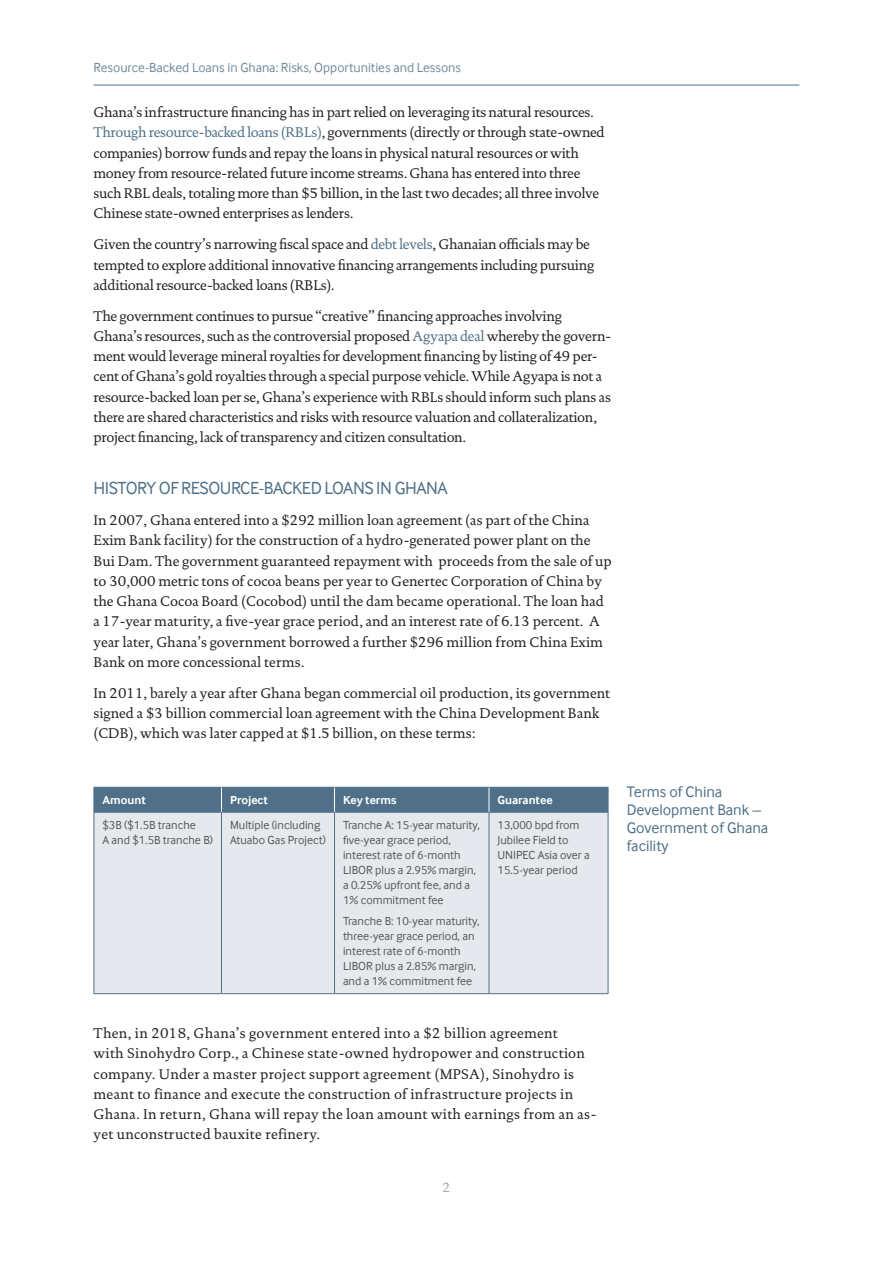
<style>
.page{position:relative;width:893px;height:1263px;background:#fff}
.page>*{position:absolute;margin:0;border:0;box-sizing:border-box;transform-origin:0 0}
.Subhead_1{font:18px "Inter Face";letter-spacing:-.025em;color:#4f7088}
.Table_chart_head{font:15.75px/18px "Inter Face";color:#4f7088}
.Body{font:14.25px/20.2px "DTL Documenta T";letter-spacing:-.01em;color:#231f20}
.Body-2{font:14.25px/20.2px "DTL Documenta T";letter-spacing:.02em;color:#231f20}
.t1{font:13.5px "Inter Face";color:#728b9f}
.t2{font:13.5px "DTL Documenta T";color:#a8a9ad}
.Table_text_body{font:12px/15px "Inter Face";color:#57585a}
.Table_text_header{font:700 12px "Inter Face";color:#fff}
.s1{color:#4f7088}
</style>
<div class="page">
<hr style="left:94px;top:85px;width:705px;height:1px;background:#4f7088">
<div style="left:95px;top:813px;width:513px;height:180px;background:#e6e8ed"></div>
<hr style="left:94px;top:812px;width:127px;height:1px;background:#4f7088">
<hr style="left:94px;top:813px;width:1px;height:180px;background:#4f7088">
<hr style="left:221px;top:812px;width:113px;height:1px;background:#4f7088">
<hr style="left:221px;top:813px;width:1px;height:180px;background:#4f7088">
<hr style="left:334px;top:812px;width:155px;height:1px;background:#4f7088">
<hr style="left:334px;top:813px;width:1px;height:180px;background:#4f7088">
<hr style="left:489px;top:812px;width:119px;height:1px;background:#4f7088">
<hr style="left:489px;top:813px;width:1px;height:180px;background:#4f7088">
<hr style="left:608px;top:813px;width:1px;height:180px;background:#4f7088">
<hr style="left:94px;top:993px;width:127px;height:1px;background:#4f7088">
<hr style="left:221px;top:993px;width:113px;height:1px;background:#4f7088">
<hr style="left:334px;top:993px;width:155px;height:1px;background:#4f7088">
<hr style="left:489px;top:993px;width:119px;height:1px;background:#4f7088">
<div style="left:94px;top:787px;width:515px;height:25px;background:#4f7088"></div>
<p class="t1" style="left:94px;top:60px;width:369px">Resource-Backed Loans in Ghana: Risks, Opportunities and Lessons</p>
<p class="Body" style="left:94px;top:102px;width:513px">Ghana’s infrastructure financing has in part relied on leveraging its natural resources.<br><span class="s1">Through resource-backed loans (RBLs)</span>, governments (directly or through state-owned companies) borrow funds and repay the loans in physical natural resources or with money from resource-related future income streams. Ghana has entered into three such RBL deals, totaling more than $5 billion, in the last two decades; all three involve Chinese state-owned enterprises as lenders.</p>
<p class="Body" style="left:94px;top:234px;width:502px">Given the country’s narrowing fiscal space and <span class="s1">debt levels</span>, Ghanaian officials may be tempted to explore additional innovative financing arrangements including pursuing additional resource-backed loans (RBLs).</p>
<p class="Body" style="left:94px;top:306px;width:519px">The government continues to pursue “creative” financing approaches involving Ghana’s resources, such as the controversial proposed <span class="s1">Agyapa deal</span> whereby the govern&shy;ment would leverage mineral royalties for development financing by listing of 49 per&shy;cent of Ghana’s gold royalties through a special purpose vehicle. While Agyapa is not a resource-backed loan per se, Ghana’s experience with RBLs should inform such plans as there are shared characteristics and risks with resource valuation and collateralization, project financing, lack of transparency and citizen consultation.</p>
<p class="Subhead_1" style="left:94px;top:478px;width:356px">HISTORY OF RESOURCE-BACKED LOANS IN GHANA</p>
<p class="Body" style="left:94px;top:510px;width:520px">In 2007, Ghana entered into a $292 million loan agreement (as part of the China Exim Bank facility) for the construction of a hydro-generated power plant on the Bui Dam. The government guaranteed repayment with proceeds from the sale of up to 30,000 metric tons of cocoa beans per year to Genertec Corporation of China by the Ghana Cocoa Board (Cocobod) until the dam became operational. The loan had a 17-year maturity, a five-year grace period, and an interest rate of 6.13 percent. A year later, Ghana’s government borrowed a further $296 million from China Exim Bank on more concessional terms.</p>
<p class="Body" style="left:94px;top:683px;width:518px">In 2011, barely a year after Ghana began commercial oil production, its government signed a $3 billion commercial loan agreement with the China Development Bank (CDB), which was later capped at $1.5 billion, on these terms:</p>
<p class="Table_text_header" style="left:102px;top:793px;width:45px">Amount</p>
<p class="Table_text_header" style="left:230px;top:793px;width:39px">Project</p>
<p class="Table_text_header" style="left:343px;top:793px;width:55px">Key terms</p>
<p class="Table_text_header" style="left:497px;top:793px;width:57px">Guarantee</p>
<p class="Table_text_body" style="left:102px;top:817px;width:112px">$3B ($1.5B tranche<br>A and $1.5B tranche B)</p>
<p class="Table_text_body" style="left:230px;top:817px;width:97px">Multiple (including<br>Atuabo Gas Project)</p>
<p class="Table_text_body" style="left:343px;top:817px;width:138px">Tranche A: 15-year maturity, five-year grace period, interest rate of 6-month<br>LIBOR plus a 2.95% margin, a 0.25% upfront fee, and a<br>1% commitment fee</p>
<p class="Table_text_body" style="left:343px;top:913px;width:138px">Tranche B: 10-year maturity, three-year grace period, an interest rate of 6-month<br>LIBOR plus a 2.85% margin, and a 1% commitment fee</p>
<p class="Table_text_body" style="left:497px;top:817px;width:94px">13,000 bpd from<br>Jubilee Field to<br>UNIPEC Asia over a<br>15.5-year period</p>
<p class="Body-2" style="left:94px;top:1023px;width:504px">Then, in 2018, Ghana’s government entered into a $2 billion agreement<br>with Sinohydro Corp., a Chinese state-owned hydropower and construction company. Under a master project support agreement (MPSA), Sinohydro is meant to finance and execute the construction of infrastructure projects in Ghana. In return, Ghana will repay the loan amount with earnings from an as&shy;yet unconstructed bauxite refinery.</p>
<p class="t2" style="left:442px;top:1180px;width:10px">2</p>
<p class="Table_chart_head" style="left:627px;top:783px;width:143px">Terms of China<br>Development Bank –<br>Government of Ghana facility</p>
</div>
